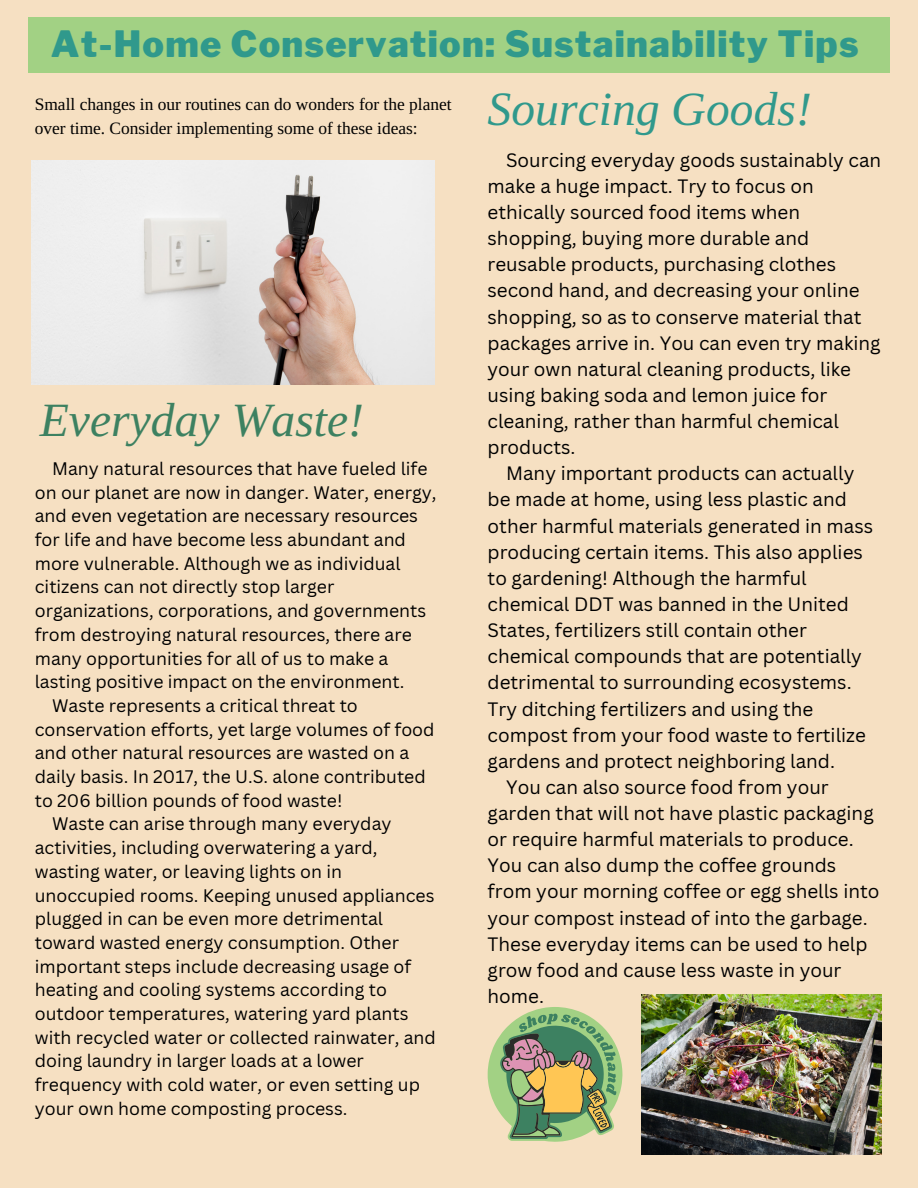
<style>
.page{position:relative;width:918px;height:1188px;background:#f6e0c2}
.page>*{position:absolute;margin:0;border:0;box-sizing:border-box;transform-origin:0 0}
.t1{font:italic 47.7px "Libra Serif Modern";color:#3d8161}
.t2{font:italic 47.7px "Libra Serif Modern";color:#30998c}
.t3{font:900 36px "Libre Franklin";letter-spacing:.035em;color:#30998c}
.t4{font:18.9px/26.1px "Canva Sans";color:#000}
.t5{font:17.7px "Canva Sans";color:#000}
.t6{font:17.4px/23.7px "Libra Serif Modern";color:#000}
</style>
<div class="page">
<img style="left:31px;top:160px;width:403px;height:224px">
<svg style="left:488px;top:1007px;width:135px;height:135px"></svg>
<img style="left:642px;top:995px;width:239px;height:159px">
<div style="left:28px;top:17px;width:862px;height:55px;background:#a2d184"></div>
<h2 class="t3" style="left:51px;top:22px;width:809px">At-Home Conservation: Sustainability Tips</h2>
<p class="t6" style="left:35px;top:93px;width:418px">Small changes in our routines can do wonders for the planet over time. Consider implementing some of these ideas:</p>
<h1 class="t1" style="left:40px;top:394px;width:326px">Everyday Waste!</h1>
<p class="t5" style="left:52px;top:456px;width:377px">Many natural resources that have fueled life</p>
<p class="t5" style="left:35px;top:480px;width:403px">on our planet are now in danger. Water, energy,</p>
<p class="t5" style="left:35px;top:503px;width:385px">and even vegetation are necessary resources</p>
<p class="t5" style="left:35px;top:527px;width:373px">for life and have become less abundant and</p>
<p class="t5" style="left:35px;top:551px;width:367px">more vulnerable. Although we as individual</p>
<p class="t5" style="left:35px;top:575px;width:301px">citizens can not directly stop larger</p>
<p class="t5" style="left:35px;top:598px;width:393px">organizations, corporations, and governments</p>
<p class="t5" style="left:35px;top:622px;width:379px">from destroying natural resources, there are</p>
<p class="t5" style="left:35px;top:646px;width:355px">many opportunities for all of us to make a</p>
<p class="t5" style="left:35px;top:669px;width:371px">lasting positive impact on the environment.</p>
<p class="t5" style="left:52px;top:693px;width:307px">Waste represents a critical threat to</p>
<p class="t5" style="left:35px;top:717px;width:401px">conservation efforts, yet large volumes of food</p>
<p class="t5" style="left:35px;top:740px;width:376px">and other natural resources are wasted on a</p>
<p class="t5" style="left:35px;top:764px;width:392px">daily basis. In 2017, the U.S. alone contributed</p>
<p class="t5" style="left:35px;top:788px;width:309px">to 206 billion pounds of food waste!</p>
<p class="t5" style="left:52px;top:812px;width:341px">Waste can arise through many everyday</p>
<p class="t5" style="left:35px;top:835px;width:344px">activities, including overwatering a yard,</p>
<p class="t5" style="left:35px;top:859px;width:309px">wasting water, or leaving lights on in</p>
<p class="t5" style="left:35px;top:883px;width:401px">unoccupied rooms. Keeping unused appliances</p>
<p class="t5" style="left:35px;top:906px;width:350px">plugged in can be even more detrimental</p>
<p class="t5" style="left:35px;top:930px;width:366px">toward wasted energy consumption. Other</p>
<p class="t5" style="left:35px;top:954px;width:378px">important steps include decreasing usage of</p>
<p class="t5" style="left:35px;top:977px;width:354px">heating and cooling systems according to</p>
<p class="t5" style="left:35px;top:1001px;width:375px">outdoor temperatures, watering yard plants</p>
<p class="t5" style="left:35px;top:1025px;width:403px">with recycled water or collected rainwater, and</p>
<p class="t5" style="left:35px;top:1049px;width:331px">doing laundry in larger loads at a lower</p>
<p class="t5" style="left:35px;top:1072px;width:387px">frequency with cold water, or even setting up</p>
<p class="t5" style="left:35px;top:1096px;width:314px">your own home composting process.</p>
<h1 class="t2" style="left:488px;top:82px;width:326px">Sourcing Goods!</h1>
<p class="t4" style="left:488px;top:146px;width:395px;text-indent:18px">Sourcing everyday goods sustainably can make a huge impact. Try to focus on ethically sourced food items when shopping, buying more durable and reusable products, purchasing clothes second hand, and decreasing your online shopping, so as to conserve material that packages arrive in. You can even try making your own natural cleaning products, like using baking soda and lemon juice for cleaning, rather than harmful chemical products.</p>
<p class="t4" style="left:506px;top:460px;width:350px">Many important products can actually</p>
<p class="t4" style="left:488px;top:486px;width:361px">be made at home, using less plastic and</p>
<p class="t4" style="left:488px;top:512px;width:387px">other harmful materials generated in mass</p>
<p class="t4" style="left:488px;top:538px;width:377px">producing certain items. This also applies</p>
<p class="t4" style="left:488px;top:564px;width:321px">to gardening! Although the harmful</p>
<p class="t4" style="left:488px;top:591px;width:363px">chemical DDT was banned in the United</p>
<p class="t4" style="left:488px;top:617px;width:321px">States, fertilizers still contain other</p>
<p class="t4" style="left:488px;top:643px;width:376px">chemical compounds that are potentially</p>
<p class="t4" style="left:488px;top:669px;width:366px">detrimental to surrounding ecosystems.</p>
<p class="t4" style="left:488px;top:695px;width:327px">Try ditching fertilizers and using the</p>
<p class="t4" style="left:488px;top:721px;width:380px">compost from your food waste to fertilize</p>
<p class="t4" style="left:488px;top:747px;width:349px">gardens and protect neighboring land.</p>
<p class="t4" style="left:506px;top:774px;width:324px">You can also source food from your</p>
<p class="t4" style="left:488px;top:800px;width:388px">garden that will not have plastic packaging</p>
<p class="t4" style="left:488px;top:826px;width:368px">or require harmful materials to produce.</p>
<p class="t4" style="left:488px;top:852px;width:350px">You can also dump the coffee grounds</p>
<p class="t4" style="left:488px;top:878px;width:393px">from your morning coffee or egg shells into</p>
<p class="t4" style="left:488px;top:904px;width:382px">your compost instead of into the garbage.</p>
<p class="t4" style="left:488px;top:930px;width:381px">These everyday items can be used to help</p>
<p class="t4" style="left:488px;top:956px;width:355px">grow food and cause less waste in your</p>
<p class="t4" style="left:488px;top:983px;width:58px">home.</p>
</div>
